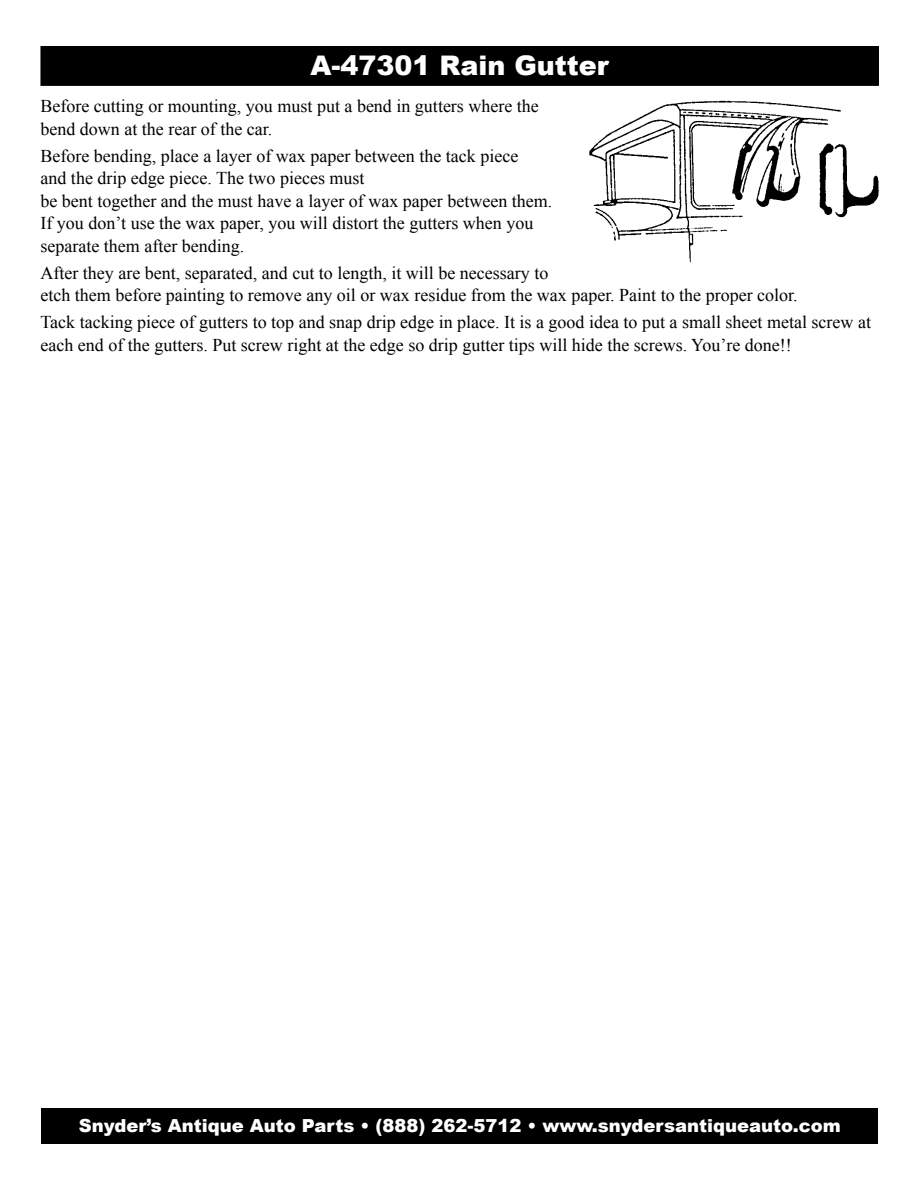
<style>
.page{position:relative;width:918px;height:1188px;background:#fff}
.page>*{position:absolute;margin:0;border:0;box-sizing:border-box;transform-origin:0 0}
.t1{font:900 27px "Arial";color:#fff}
.t2{font:18px/22.5px "Times New Roman";color:#000}
.t3{font:900 18px "Arial";color:#fff}
</style>
<div class="page">
<div style="left:41px;top:47px;width:837px;height:38px;background:#000"></div>
<div style="left:40px;top:46px;width:839px;height:40px;border:2px solid #000"></div>
<div style="left:41px;top:1109px;width:837px;height:35px;background:#000"></div>
<img style="left:589px;top:100px;width:290px;height:163px">
<h1 class="t1" style="left:310px;top:46px;width:300px">A-47301 Rain Gutter</h1>
<p class="t2" style="left:41px;top:94px;width:500px">Before cutting or mounting, you must put a bend in gutters where the bend down at the rear of the car.</p>
<p class="t2" style="left:41px;top:144px;width:513px">Before bending, place a layer of wax paper between the tack piece<br>and the drip edge piece. The two pieces must<br>be bent together and the must have a layer of wax paper between them.<br>If you don’t use the wax paper, you will distort the gutters when you separate them after bending.</p>
<p class="t2" style="left:41px;top:261px;width:759px">After they are bent, separated, and cut to length, it will be necessary to<br>etch them before painting to remove any oil or wax residue from the wax paper. Paint to the proper color.</p>
<p class="t2" style="left:41px;top:310px;width:832px">Tack tacking piece of gutters to top and snap drip edge in place. It is a good idea to put a small sheet metal screw at each end of the gutters. Put screw right at the edge so drip gutter tips will hide the screws. You’re done!!</p>
<p class="t3" style="left:79px;top:1112px;width:764px">Snyder’s Antique Auto Parts • (888) 262-5712 • www.snydersantiqueauto.com</p>
</div>
